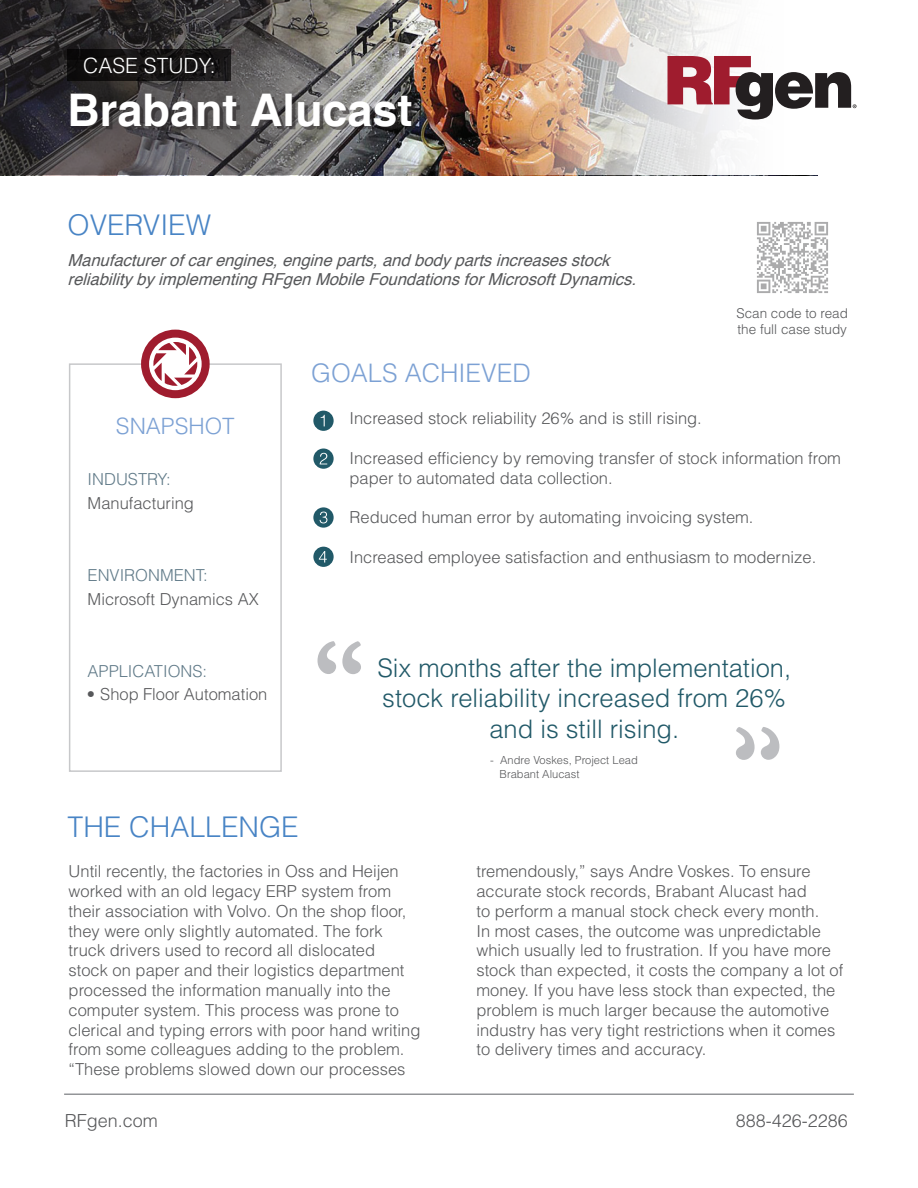
<style>
.page{position:relative;width:918px;height:1188px;background:#fff}
.page>*{position:absolute;margin:0;border:0;box-sizing:border-box;transform-origin:0 0}
.t1{font:700 45px "Helvetica";color:#fff}
.t2{font:300 28.5px "Helvetica";color:#4884c5}
.t3{font:300 25.5px/30.6px "Helvetica";color:#215968;text-align:center}
.t4{font:300 25.5px "Helvetica";color:#7ca1d4}
.t5{font:300 22.5px "Helvetica";color:#7ca1d4}
.t6{font:300 21px "Helvetica";color:#fff}
.t7{font:300 18px "Helvetica";color:#57585a}
.t8{font:300 16.5px/19.8px "Helvetica";color:#57585a}
.t9{font:italic 16.5px/19.8px "Helvetica";color:#57585a}
.t10{font:300 16.5px "Helvetica";color:#607a88}
.t11{font:300 13.5px/16.2px "Helvetica";color:#57585a}
.t12{font:300 11.1px/13.4px "Helvetica";color:#57585a}
</style>
<div class="page">
<svg style="left:0;top:0;width:84px;height:176px;background:#2e2c2f"></svg>
<img style="left:84px;top:0;width:734px;height:176px">
<div style="left:69px;top:363px;width:213px;height:409px;border:2px solid #c7c8ca"></div>
<svg style="left:668px;top:56px;width:189px;height:64px"></svg>
<svg style="left:68px;top:50px;width:163px;height:31px;background:#131212"></svg>
<div style="left:88px;top:61px;width:129px;height:16px;background:#231f20;opacity:.5"></div>
<div style="left:74px;top:97px;width:341px;height:33px;background:#231f20;opacity:.5"></div>
<div style="left:141px;top:330px;width:69px;height:68px;background:#9f1c2e;border-radius:50%"></div>
<svg style="left:149px;top:338px;width:53px;height:52px"></svg>
<div style="left:313px;top:411px;width:21px;height:20px;background:#215968;border-radius:50%"></div>
<svg style="left:321px;top:415px;width:4px;height:11px"></svg>
<div style="left:313px;top:547px;width:21px;height:20px;background:#215968;border-radius:50%"></div>
<svg style="left:319px;top:551px;width:8px;height:12px"></svg>
<div style="left:313px;top:449px;width:21px;height:20px;background:#215968;border-radius:50%"></div>
<svg style="left:320px;top:453px;width:7px;height:11px"></svg>
<svg style="left:313px;top:507px;width:21px;height:21px"></svg>
<svg style="left:320px;top:512px;width:7px;height:11px"></svg>
<hr style="left:64px;top:1094px;width:790px;height:1px;background:#939598">
<img style="left:757px;top:222px;width:71px;height:71px">
<svg style="left:318px;top:641px;width:43px;height:33px"></svg>
<svg style="left:736px;top:727px;width:43px;height:33px"></svg>
<p class="t6" style="left:83px;top:52px;width:134px">CASE STUDY:</p>
<h1 class="t1" style="left:68px;top:82px;width:347px">Brabant Alucast</h1>
<h2 class="t2" style="left:68px;top:207px;width:145px">OVERVIEW</h2>
<p class="t9" style="left:68px;top:250px;width:577px">Manufacturerofcarengines,engineparts,andbodypartsincreasesstock reliabilitybyimplementingRFgenMobileFoundationsforMicrosoftDynamics.</p>
<h3 class="t4" style="left:311px;top:357px;width:221px">GOALS ACHIEVED</h3>
<p class="t11" style="left:736px;top:305px;width:113px">Scan code to read the full case study</p>
<h3 class="t5" style="left:116px;top:412px;width:120px">SNAPSHOT</h3>
<p class="t8" style="left:350px;top:408px;width:354px">Increased stock reliability 26% and is still rising.</p>
<p class="t8" style="left:350px;top:448px;width:493px">Increased efficiency by removing transfer of stock information from paper to automated data collection.</p>
<p class="t8" style="left:350px;top:507px;width:406px">Reduced human error by automating invoicing system.</p>
<p class="t8" style="left:350px;top:547px;width:468px">Increased employee satisfaction and enthusiasm to modernize.</p>
<p class="t10" style="left:88px;top:469px;width:85px">INDUSTRY:</p>
<p class="t8" style="left:88px;top:493px;width:108px">Manufacturing</p>
<p class="t10" style="left:88px;top:565px;width:122px">ENVIRONMENT:</p>
<p class="t8" style="left:88px;top:589px;width:173px">Microsoft Dynamics AX</p>
<p class="t10" style="left:88px;top:661px;width:121px">APPLICATIONS:</p>
<p class="t8" style="left:87px;top:683px;width:182px">• Shop Floor Automation</p>
<h3 class="t3" style="left:377px;top:652px;width:415px">Six months after the implementation, stock reliability increased from 26% and is still rising.</h3>
<p class="t12" style="left:500px;top:754px;width:140px;text-indent:-9px">- Andre Voskes, Project Lead<br>Brabant Alucast</p>
<h2 class="t2" style="left:68px;top:809px;width:233px">THE CHALLENGE</h2>
<p class="t8" style="left:69px;top:861px;width:353px">Until recently, the factories in Oss and Heijen worked with an old legacy ERP system from their association with Volvo. On the shop floor, they were only slightly automated. The fork truck drivers used to record all dislocated<br>stock on paper and their logistics department processed the information manually into the computer system. This process was prone to clerical and typing errors with poor hand writing from some colleagues adding to the problem. “These problems slowed down our processes</p>
<p class="t8" style="left:476px;top:861px;width:368px">tremendously,” says Andre Voskes. To ensure accurate stock records, Brabant Alucast had<br>to perform a manual stock check every month.<br>In most cases, the outcome was unpredictable which usually led to frustration. If you have more stock than expected, it costs the company a lot of money. If you have less stock than expected, the problem is much larger because the automotive industry has very tight restrictions when it comes to delivery times and accuracy.</p>
<p class="t7" style="left:65px;top:1110px;width:95px">RFgen.com</p>
<p class="t7" style="left:736px;top:1110px;width:114px">888-426-2286</p>
</div>
